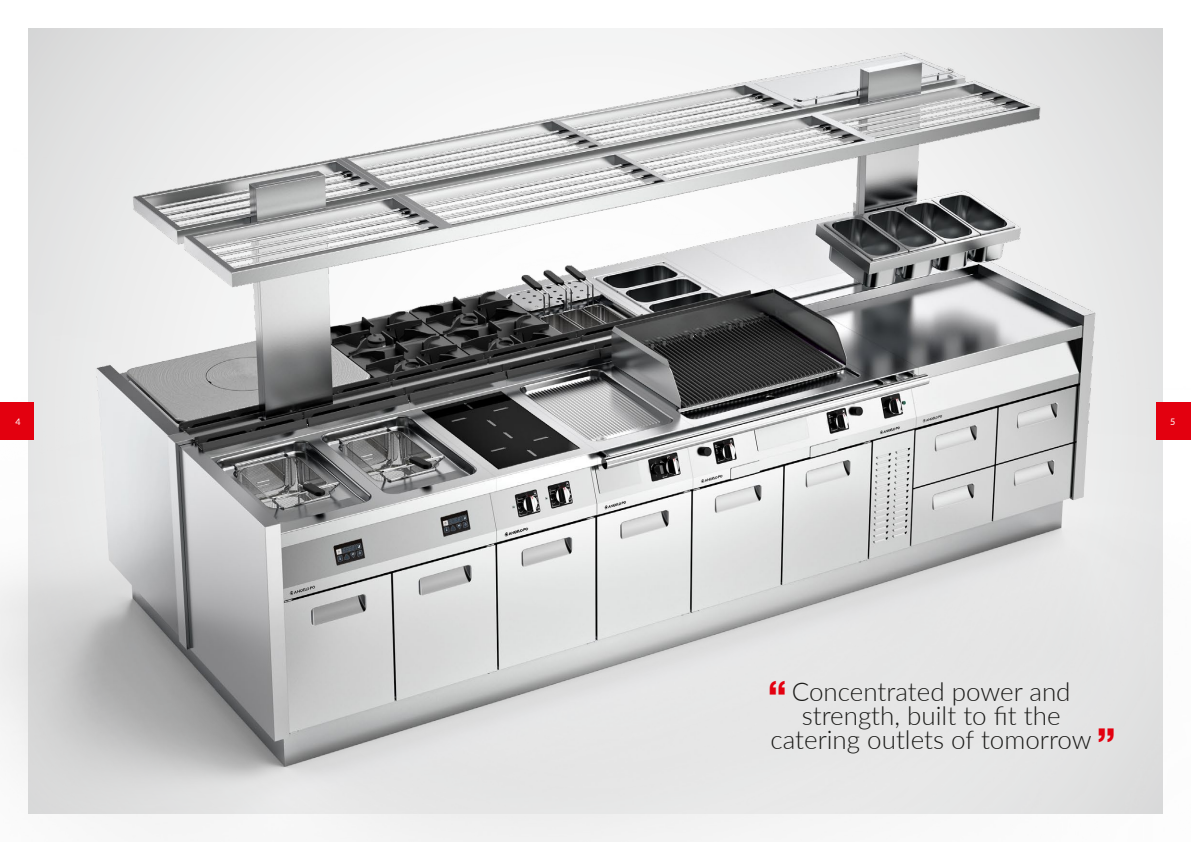
<style>
.page{position:relative;width:1191px;height:842px;background:#fff}
.page>*{position:absolute;margin:0;border:0;box-sizing:border-box;transform-origin:0 0}
.t1{font:800 38px "Helvetica Neue LT Std";color:#e3000f}
.t2{font:300 26px/24px "Lato";color:#1a1a18;text-align:center}
.t3{font:9px "Lato";color:#fff}
</style>
<div class="page">
<img style="left:0;top:28px;width:1163px;height:814px">
<div style="left:0;top:402px;width:34px;height:38px;background:#e3000f"></div>
<div style="left:1156px;top:402px;width:35px;height:38px;background:#e3000f"></div>
<p class="t3" style="left:16px;top:415px;width:7px">4</p>
<p class="t3" style="left:1170px;top:415px;width:7px">5</p>
<h1 class="t1" style="left:767px;top:671px;width:20px">“</h1>
<p class="t2" style="left:770px;top:679px;width:323px">Concentrated power and strength, built to fit the catering outlets of tomorrow</p>
<h1 class="t1" style="left:1115px;top:751px;width:20px;rotate:-180deg">“</h1>
</div>
